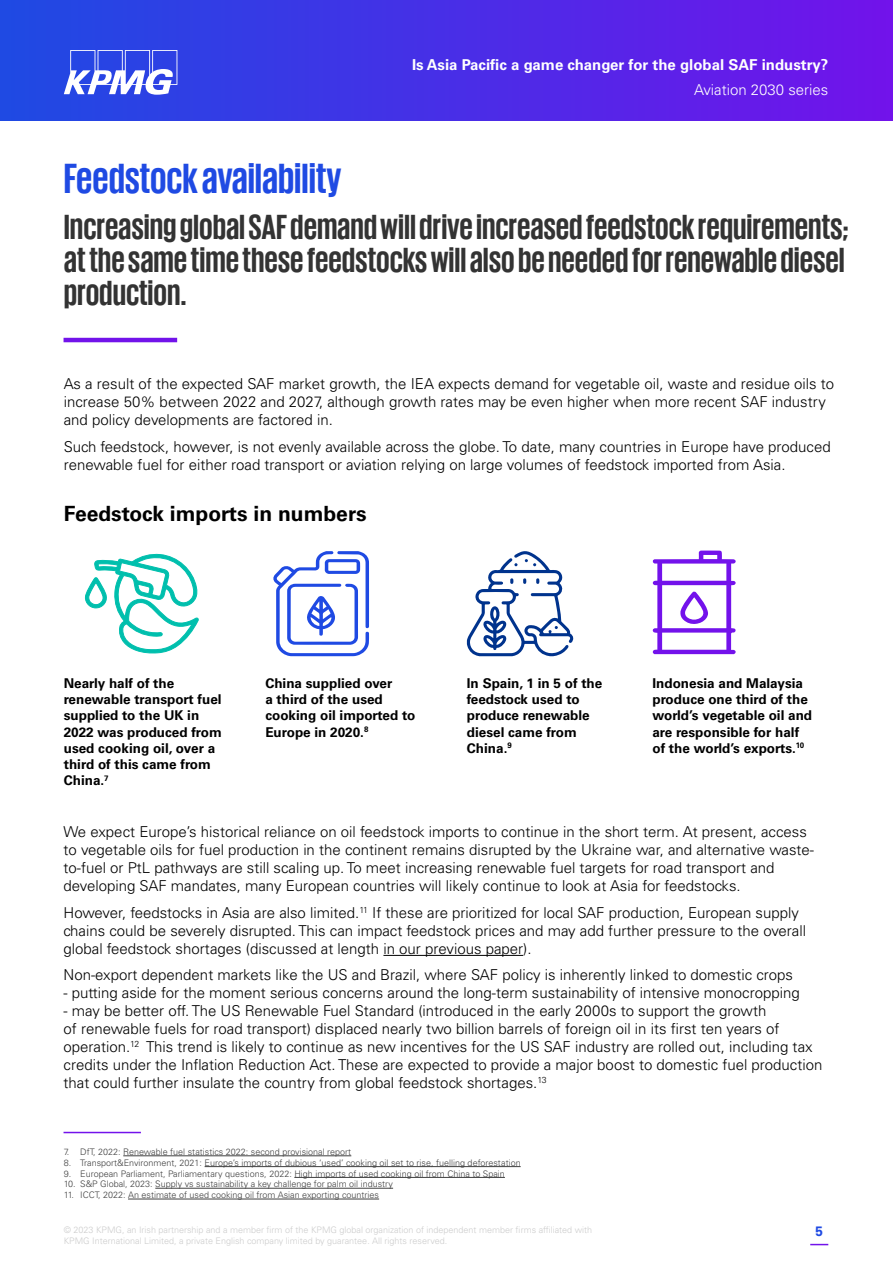
<style>
.page{position:relative;width:893px;height:1263px;background:#fff}
.page>*{position:absolute;margin:0;border:0;box-sizing:border-box;transform-origin:0 0}
.t1{font:700 43.5px "KPMG";color:#1f4ae3}
.t2{font:700 36px/33px "KPMG";color:#333;text-align:justify}
.t3{font:700 21px "Univers LT Std";color:#000}
.t4{font:300 15px/18px "Univers LT Std";color:#000}
.t5{font:700 15px "Univers LT Std";color:#fff}
.t6{font:300 15px "Univers LT Std";color:#fff}
.t7{font:700 13.5px/16.2px "Univers LT Std";color:#000}
.t8{font:700 13.5px "Universfor KPMG";color:#1f4ae3}
.t9{font:300 9px "Univers LT Std";color:#404040}
.t10{font:300 9px/10.8px "Univers LT Std";color:#ccc}
</style>
<div class="page">
<svg style="left:810px;top:1244px;width:18px;height:1px"></svg>
<div style="left:0;top:0;width:893px;height:120px;background:linear-gradient(to right,#1e4be3,#7212ea)"></div>
<svg style="left:64px;top:50px;width:113px;height:45px"></svg>
<hr style="left:123px;top:1155px;width:228px;height:1px;background:#404040">
<hr style="left:205px;top:1166px;width:316px;height:1px;background:#404040">
<hr style="left:294px;top:1177px;width:211px;height:1px;background:#404040">
<hr style="left:155px;top:1188px;width:238px;height:1px;background:#404040">
<hr style="left:128px;top:1199px;width:251px;height:1px;background:#404040">
<hr style="left:64px;top:338px;width:113px;height:4px;background:#7213ea">
<hr style="left:383px;top:955px;width:140px;height:1px;background:#000">
<svg style="left:273px;top:551px;width:96px;height:105px"></svg>
<hr style="left:64px;top:1132px;width:77px;height:1px;background:#7312eb">
<svg style="left:84px;top:553px;width:115px;height:101px"></svg>
<svg style="left:467px;top:551px;width:107px;height:105px"></svg>
<svg style="left:653px;top:550px;width:83px;height:104px"></svg>
<p class="t5" style="left:412px;top:56px;width:418px">Is Asia Pacific a game changer for the global SAF industry?</p>
<p class="t6" style="left:694px;top:81px;width:136px">Aviation 2030 series</p>
<h1 class="t1" style="left:64px;top:157px;width:279px">Feedstock availability</h1>
<h2 class="t2" style="left:64px;top:209px;width:787px">Increasing global SAF demand will drive increased feedstock requirements; at the same time these feedstocks will also be needed for renewable diesel production.</h2>
<p class="t4" style="left:64px;top:375px;width:772px">As a result of the expected SAF market growth, the IEA expects demand for vegetable oil, waste and residue oils to increase 50% between 2022 and 2027, although growth rates may be even higher when more recent SAF industry and policy developments are factored in.</p>
<p class="t4" style="left:64px;top:437px;width:768px">Such feedstock, however, is not evenly available across the globe. To date, many countries in Europe have produced renewable fuel for either road transport or aviation relying on large volumes of feedstock imported from Asia.</p>
<h3 class="t3" style="left:64px;top:501px;width:304px">Feedstock imports in numbers</h3>
<p class="t7" style="left:64px;top:675px;width:160px">Nearly half of the renewable transport fuel supplied to the UK in<br>2022 was produced from used cooking oil, over a third of this came from<br>China.<sup>7</sup></p>
<p class="t7" style="left:265px;top:675px;width:151px">China supplied over<br>a third of the used cooking oil imported to<br>Europe in 2020.<sup>8</sup></p>
<p class="t7" style="left:467px;top:675px;width:137px">In Spain, 1 in 5 of the feedstock used to produce renewable diesel came from<br>China.<sup>9</sup></p>
<p class="t7" style="left:652px;top:675px;width:161px">Indonesia and Malaysia produce one third of the world’s vegetable oil and are responsible for half of the world’s exports.<sup>10</sup></p>
<p class="t4" style="left:64px;top:823px;width:752px">We expect Europe’s historical reliance on oil feedstock imports to continue in the short term. At present, access to vegetable oils for fuel production in the continent remains disrupted by the Ukraine war, and alternative waste&shy;to-fuel or PtL pathways are still scaling up. To meet increasing renewable fuel targets for road transport and developing SAF mandates, many European countries will likely continue to look at Asia for feedstocks.</p>
<p class="t4" style="left:64px;top:903px;width:744px">However, feedstocks in Asia are also limited.<sup>11</sup> If these are prioritized for local SAF production, European supply chains could be severely disrupted. This can impact feedstock prices and may add further pressure to the overall global feedstock shortages (discussed at length in our previous paper).</p>
<p class="t4" style="left:64px;top:966px;width:731px">Non-export dependent markets like the US and Brazil, where SAF policy is inherently linked to domestic crops</p>
<p class="t4" style="left:64px;top:984px;width:738px">- putting aside for the moment serious concerns around the long-term sustainability of intensive monocropping</p>
<p class="t4" style="left:64px;top:1002px;width:760px">- may be better off. The US Renewable Fuel Standard (introduced in the early 2000s to support the growth<br>of renewable fuels for road transport) displaced nearly two billion barrels of foreign oil in its first ten years of operation.<sup>12</sup> This trend is likely to continue as new incentives for the US SAF industry are rolled out, including tax credits under the Inflation Reduction Act. These are expected to provide a major boost to domestic fuel production that could further insulate the country from global feedstock shortages.<sup>13</sup></p>
<p class="t9" style="left:64px;top:1146px;width:289px">7. DfT, 2022: Renewable fuel statistics 2022: second provisional report</p>
<p class="t9" style="left:64px;top:1157px;width:458px">8. Transport&amp;Environment, 2021: Europe’s imports of dubious ‘used’ cooking oil set to rise, fuelling deforestation</p>
<p class="t9" style="left:64px;top:1168px;width:443px">9. European Parliament, Parliamentary questions, 2022: High imports of used cooking oil from China to Spain</p>
<p class="t9" style="left:64px;top:1179px;width:331px">10. S&amp;P Global, 2023: Supply vs sustainability a key challenge for palm oil industry</p>
<p class="t9" style="left:64px;top:1189px;width:317px">11. ICCT, 2022: An estimate of used cooking oil from Asian exporting countries</p>
<p class="t10" style="left:64px;top:1224px;width:530px">© 2023 KPMG, an Irish partnership and a member firm of the KPMG global organization of independent member firms affiliated with<br>KPMG International Limited, a private English company limited by guarantee. All rights reserved.</p>
<p class="t8" style="left:815px;top:1223px;width:9px">5</p>
</div>
